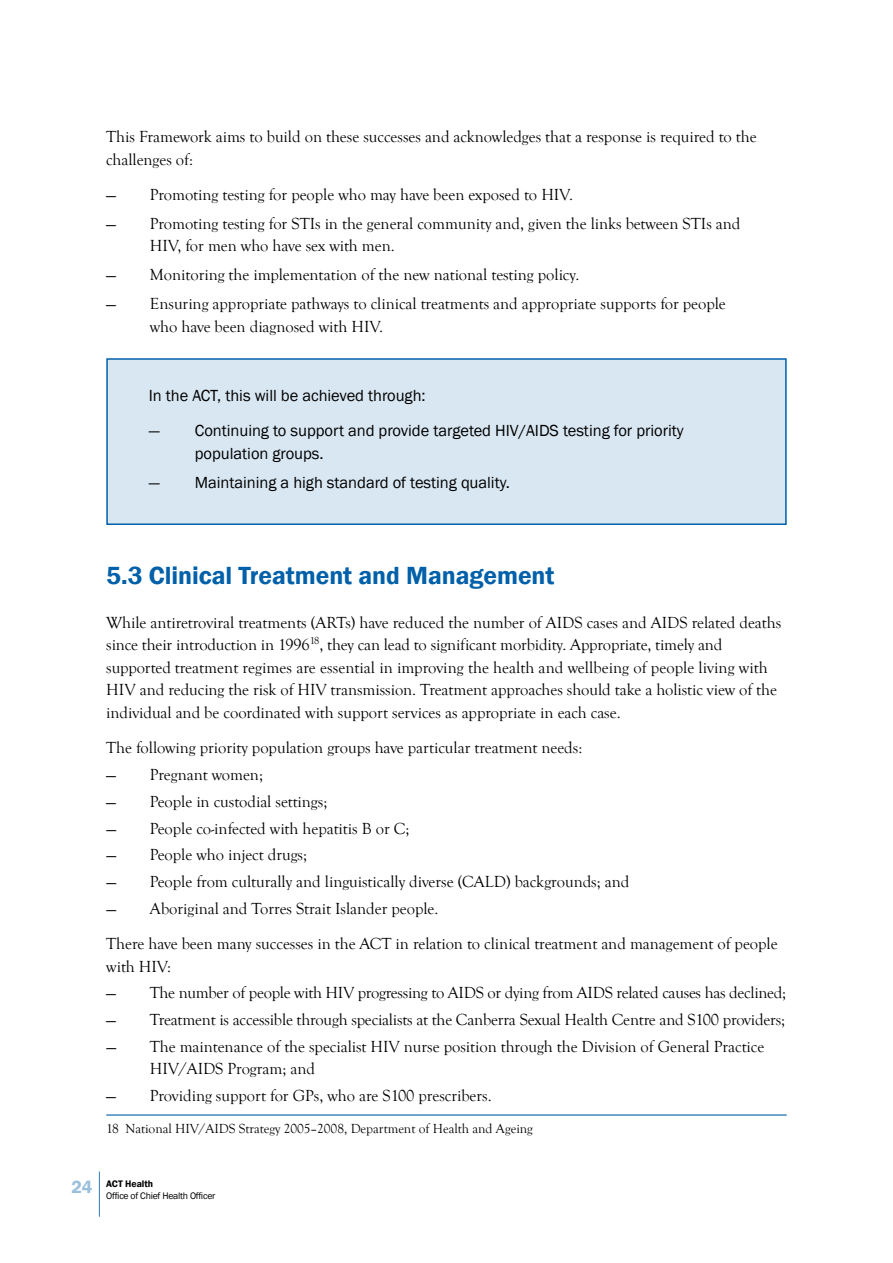
<style>
.page{position:relative;width:893px;height:1263px;background:#fff}
.page>*{position:absolute;margin:0;border:0;box-sizing:border-box;transform-origin:0 0}
.t1{font:600 25.5px "Franklin Gothic";letter-spacing:-.005em;color:#0060a9}
.t2{font:600 18px "Franklin Gothic";color:#99bfdd}
.t3{font:16.5px/22.5px "Goudy Old Style T";letter-spacing:-.005em;color:#000}
.t4{font:16.5px/22.5px "Franklin Gothic";letter-spacing:-.005em;color:#000}
.t5{font:13.5px "Goudy Old Style T";color:#000}
.t6{font:9.75px "Franklin Gothic";letter-spacing:-.025em;color:#000}
.t7{font:600 9.75px "Franklin Gothic";letter-spacing:-.005em;color:#000}
</style>
<div class="page">
<hr style="left:99px;top:1171px;width:1px;height:46px;background:#3380ba">
<div style="left:107px;top:359px;width:679px;height:165px;background:#d9e7f2"></div>
<div style="left:106px;top:358px;width:681px;height:167px;border:2px solid #0060a9"></div>
<hr style="left:106px;top:1114px;width:681px;height:1px;background:#0060a9">
<p class="t3" style="left:106px;top:126px;width:652px">This Framework aims to build on these successes and acknowledges that a response is required to the challenges of:</p>
<p class="t3" style="left:106px;top:184px;width:468px">— Promoting testing for people who may have been exposed to HIV.</p>
<p class="t3" style="left:150px;top:213px;width:592px;text-indent:-43px">— Promoting testing for STIs in the general community and, given the links between STIs and<br>HIV, for men who have sex with men.</p>
<p class="t3" style="left:106px;top:264px;width:475px">— Monitoring the implementation of the new national testing policy.</p>
<p class="t3" style="left:150px;top:293px;width:577px;text-indent:-43px">— Ensuring appropriate pathways to clinical treatments and appropriate supports for people who have been diagnosed with HIV.</p>
<p class="t4" style="left:149px;top:385px;width:278px">In the ACT, this will be achieved through:</p>
<p class="t4" style="left:195px;top:420px;width:490px;text-indent:-46px">— Continuing to support and provide targeted HIV/AIDS testing for priority population groups.</p>
<p class="t4" style="left:149px;top:471px;width:363px">— Maintaining a high standard of testing quality.</p>
<h1 class="t1" style="left:106px;top:560px;width:450px">5.3 Clinical Treatment and Management</h1>
<p class="t3" style="left:106px;top:612px;width:676px">While antiretroviral treatments (ARTs) have reduced the number of AIDS cases and AIDS related deaths since their introduction in 1996<sup>18</sup>, they can lead to significant morbidity. Appropriate, timely and supported treatment regimes are essential in improving the health and wellbeing of people living with HIV and reducing the risk of HIV transmission. Treatment approaches should take a holistic view of the individual and be coordinated with support services as appropriate in each case.</p>
<p class="t3" style="left:106px;top:737px;width:478px">The following priority population groups have particular treatment needs:</p>
<p class="t3" style="left:106px;top:764px;width:158px">— Pregnant women;</p>
<p class="t3" style="left:106px;top:790px;width:223px">— People in custodial settings;</p>
<p class="t3" style="left:106px;top:817px;width:305px">— People co-infected with hepatitis B or C;</p>
<p class="t3" style="left:106px;top:844px;width:202px">— People who inject drugs;</p>
<p class="t3" style="left:106px;top:871px;width:525px">— People from culturally and linguistically diverse (CALD) backgrounds; and</p>
<p class="t3" style="left:106px;top:891px;width:673px;line-height:35.2px">— Aboriginal and Torres Strait Islander people.<br>There have been many successes in the ACT in relation to clinical treatment and management of people</p>
<p class="t3" style="left:106px;top:955px;width:66px">with HIV:</p>
<p class="t3" style="left:106px;top:982px;width:681px">— The number of people with HIV progressing to AIDS or dying from AIDS related causes has declined;</p>
<p class="t3" style="left:106px;top:1009px;width:680px">— Treatment is accessible through specialists at the Canberra Sexual Health Centre and S100 providers;</p>
<p class="t3" style="left:150px;top:1035px;width:616px;text-indent:-43px">— The maintenance of the specialist HIV nurse position through the Division of General Practice<br>HIV/AIDS Program; and</p>
<p class="t3" style="left:106px;top:1085px;width:387px">— Providing support for GPs, who are S100 prescribers.</p>
<p class="t5" style="left:106px;top:1121px;width:428px">18 National HIV/AIDS Strategy 2005–2008, Department of Health and Ageing</p>
<p class="t2" style="left:72px;top:1176px;width:22px">24</p>
<p class="t7" style="left:106px;top:1178px;width:48px">ACT Health</p>
<p class="t6" style="left:106px;top:1190px;width:111px">Office of Chief Health Officer</p>
</div>
